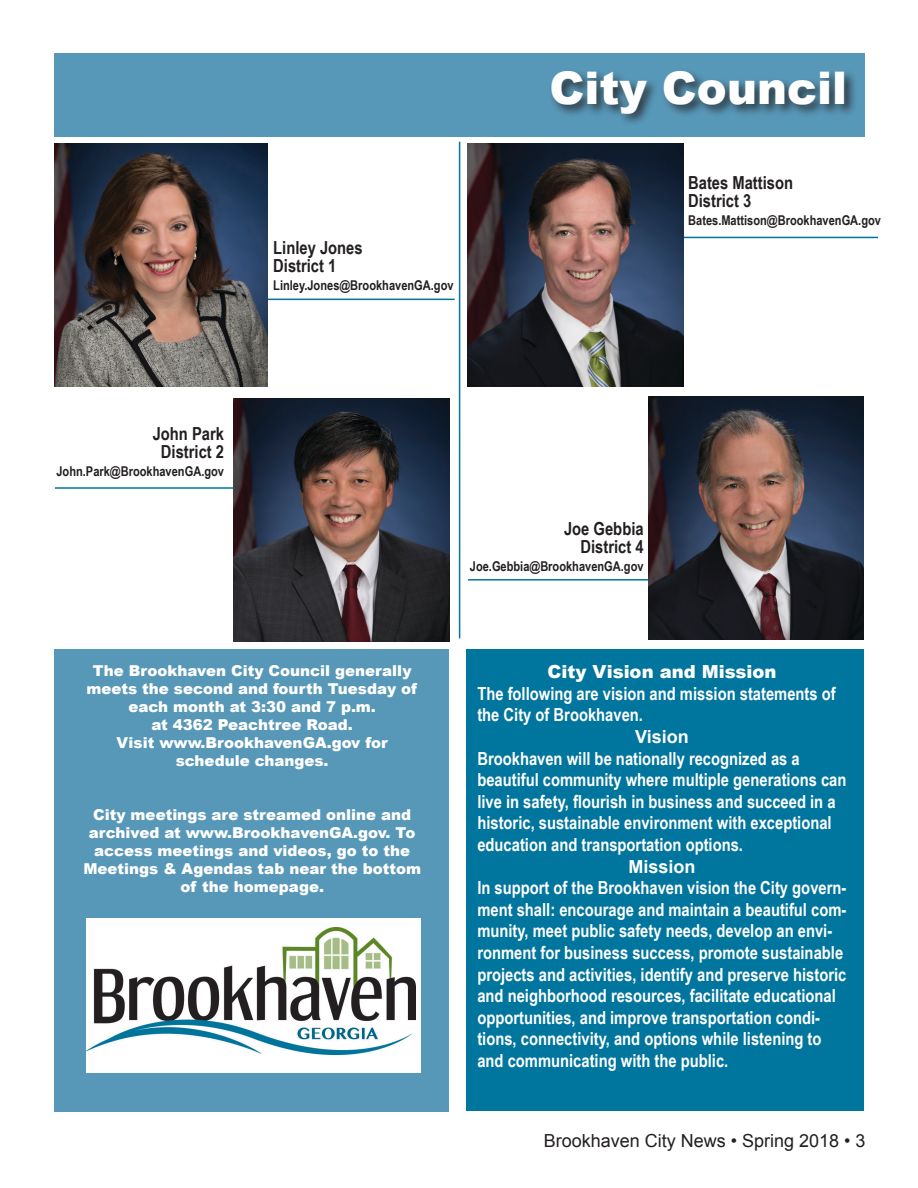
<style>
.page{position:relative;width:918px;height:1188px;background:#fff}
.page>*{position:absolute;margin:0;border:0;box-sizing:border-box;transform-origin:0 0}
.t1{font:900 45px "Arial";color:#fff}
.t2{font:700 18px/21.6px "Arial Narrow";color:#fff}
.t3{font:700 18px "Arial Narrow";color:#231f20}
.t4{font:18px "Arial";color:#231f20}
.t5{font:900 18px "Arial";color:#fff}
.t6{font:700 18px "Arial";color:#fff}
.t7{font:900 15px/18px "Arial";color:#fff;text-align:center}
.t8{font:700 13.5px "Arial Narrow";color:#231f20}
</style>
<div class="page">
<div style="left:54px;top:53px;width:810px;height:83px;background:#5797b7"></div>
<div style="left:548px;top:69px;width:309px;height:57px;background:#231f20;opacity:.75"></div>
<hr style="left:219px;top:299px;width:236px;height:1px;background:#00759d">
<hr style="left:55px;top:487px;width:227px;height:2px;background:#00759d">
<hr style="left:468px;top:579px;width:227px;height:2px;background:#00759d">
<hr style="left:651px;top:237px;width:227px;height:1px;background:#00759d">
<div style="left:467px;top:649px;width:397px;height:462px;background:#00759d"></div>
<div style="left:54px;top:649px;width:394px;height:463px;background:#5797b7"></div>
<div style="left:86px;top:918px;width:335px;height:155px;background:#fff"></div>
<img style="left:86px;top:928px;width:329px;height:126px">
<img style="left:55px;top:144px;width:213px;height:243px">
<img style="left:234px;top:398px;width:216px;height:243px">
<img style="left:468px;top:144px;width:216px;height:243px">
<img style="left:648px;top:397px;width:216px;height:243px">
<hr style="left:459px;top:142px;width:1px;height:496px;background:#00759d">
<p class="t3" style="left:273px;top:234px;width:91px">Linley Jones</p>
<p class="t3" style="left:273px;top:252px;width:65px">District 1</p>
<p class="t8" style="left:273px;top:275px;width:182px">Linley.Jones@BrookhavenGA.gov</p>
<p class="t1" style="left:550px;top:55px;width:299px">City Council</p>
<p class="t3" style="left:688px;top:169px;width:106px">Bates Mattison</p>
<p class="t3" style="left:688px;top:187px;width:65px">District 3</p>
<p class="t8" style="left:688px;top:210px;width:194px">Bates.Mattison@BrookhavenGA.gov</p>
<p class="t3" style="left:153px;top:420px;width:73px">John Park</p>
<p class="t3" style="left:161px;top:438px;width:65px">District 2</p>
<p class="t8" style="left:56px;top:461px;width:169px">John.Park@BrookhavenGA.gov</p>
<p class="t7" style="left:86px;top:661px;width:332px">The Brookhaven City Council generally meets the second and fourth Tuesday of each month at 3:30 and 7 p.m.</p>
<p class="t7" style="left:151px;top:715px;width:203px">at 4362 Peachtree Road.</p>
<p class="t7" style="left:117px;top:733px;width:273px">Visit www.BrookhavenGA.gov for</p>
<p class="t7" style="left:176px;top:751px;width:154px">schedule changes.</p>
<p class="t7" style="left:83px;top:805px;width:339px">City meetings are streamed online and archived at www.BrookhavenGA.gov. To access meetings and videos, go to the Meetings &amp; Agendas tab near the bottom of the homepage.</p>
<p class="t3" style="left:564px;top:515px;width:81px">Joe Gebbia</p>
<p class="t3" style="left:581px;top:533px;width:65px">District 4</p>
<p class="t8" style="left:470px;top:556px;width:175px">Joe.Gebbia@BrookhavenGA.gov</p>
<p class="t5" style="left:547px;top:659px;width:231px">City Vision and Mission</p>
<p class="t2" style="left:477px;top:682px;width:360px">The following are vision and mission statements of the City of Brookhaven.</p>
<p class="t6" style="left:635px;top:725px;width:55px">Vision</p>
<p class="t2" style="left:477px;top:747px;width:371px">Brookhaven will be nationally recognized as a beautiful community where multiple generations can live in safety, flourish in business and succeed in a historic, sustainable environment with exceptional education and transportation options.</p>
<p class="t6" style="left:629px;top:854px;width:69px">Mission</p>
<p class="t2" style="left:477px;top:876px;width:371px">In support of the Brookhaven vision the City govern&shy;ment shall: encourage and maintain a beautiful com&shy;munity, meet public safety needs, develop an envi&shy;ronment for business success, promote sustainable projects and activities, identify and preserve historic and neighborhood resources, facilitate educational opportunities, and improve transportation condi&shy;tions, connectivity, and options while listening to and communicating with the public.</p>
<p class="t4" style="left:544px;top:1129px;width:323px">Brookhaven City News • Spring 2018 • 3</p>
</div>
